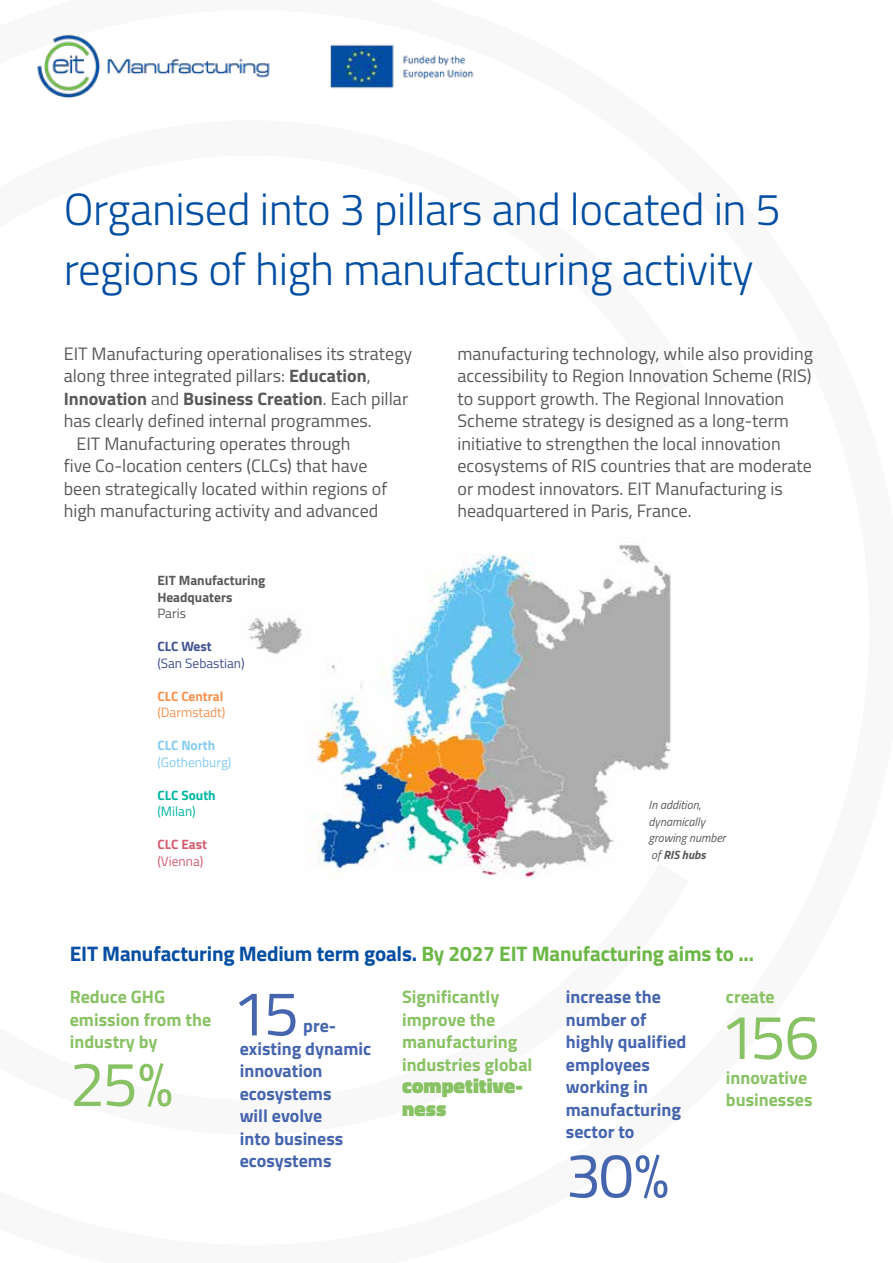
<style>
.page{position:relative;width:893px;height:1263px;background:#fff}
.page>*{position:absolute;margin:0;border:0;box-sizing:border-box;transform-origin:0 0}
.t1{font:63px "Titillium";color:#89c264}
.t2{font:63px "Titillium";color:#4665af}
.t3{font:300 45px/60px "Titillium";letter-spacing:-.01em;color:#034ea2}
.t4{font:700 21px "Titillium";letter-spacing:-.01em;color:#034ea2}
.t5{font:900 21px/22.5px "Titillium";color:#89c264}
.t6{font:18px/22.5px "Titillium";color:#58595b}
.t7{font:700 18px/22.5px "Titillium";color:#4665af}
.t8{font:700 18px/22.5px "Titillium";color:#89c264}
.t9{font:700 18px "Titillium";color:#58595b}
.t10{font:700 13.5px/16.5px "Titillium";color:#58595b}
.t11{font:13.5px "Titillium";color:#40518e}
.t12{font:13.5px "Titillium";color:#84ccf1}
.t13{font:13.5px "Titillium";color:#f7914f}
.t14{font:700 13.5px "Titillium";color:#f7914f}
.t15{font:700 13.5px "Titillium";color:#84ccf1}
.t16{font:700 13.5px "Titillium";color:#00b6a1}
.t17{font:13.5px "Titillium";color:#d25c70}
.t18{font:700 13.5px "Titillium";color:#40518e}
.t19{font:13.5px "Titillium";color:#00b6a1}
.t20{font:700 13.5px "Titillium";color:#d25c70}
.t21{font:13.5px "Titillium";color:#58595b}
.t22{font:italic 12px/16.5px "Titillium";color:#58595b}
.s1{font-weight:700}
.s2{font-weight:400}
.s3{color:#6bb745}
</style>
<div class="page">
<svg style="left:248px;top:544px;width:423px;height:335px"></svg>
<img style="left:37px;top:34px;width:437px;height:64px">
<h2 class="t3" style="left:64px;top:177px;width:718px">Organised into 3 pillars and located in 5 regions of high manufacturing activity</h2>
<p class="t6" style="left:64px;top:341px;width:350px">EIT Manufacturing operationalises its strategy</p>
<p class="t6" style="left:64px;top:364px;width:308px">along three integrated pillars: <span class="s1">Education</span>,</p>
<p class="t9" style="left:64px;top:385px;width:346px">Innovation <span class="s2">and</span> Business Creation<span class="s2">. Each pillar</span></p>
<p class="t6" style="left:64px;top:409px;width:309px">has clearly defined internal programmes.</p>
<p class="t6" style="left:77px;top:431px;width:275px">EIT Manufacturing operates through</p>
<p class="t6" style="left:64px;top:454px;width:305px">five Co-location centers (CLCs) that have</p>
<p class="t6" style="left:64px;top:476px;width:325px">been strategically located within regions of</p>
<p class="t6" style="left:64px;top:499px;width:316px">high manufacturing activity and advanced</p>
<p class="t10" style="left:157px;top:571px;width:110px">EIT Manufacturing<br>Headquaters</p>
<p class="t21" style="left:157px;top:603px;width:30px">Paris</p>
<p class="t18" style="left:157px;top:636px;width:56px">CLC West</p>
<p class="t11" style="left:157px;top:653px;width:89px">(San Sebastian)</p>
<p class="t14" style="left:157px;top:685px;width:68px">CLC Central</p>
<p class="t13" style="left:157px;top:702px;width:70px">(Darmstadt)</p>
<p class="t15" style="left:157px;top:735px;width:59px">CLC North</p>
<p class="t12" style="left:157px;top:752px;width:76px">(Gothenburg)</p>
<p class="t16" style="left:157px;top:784px;width:60px">CLC South</p>
<p class="t19" style="left:157px;top:801px;width:40px">(Milan)</p>
<p class="t20" style="left:157px;top:834px;width:51px">CLC East</p>
<p class="t17" style="left:157px;top:851px;width:48px">(Vienna)</p>
<p class="t6" style="left:458px;top:341px;width:357px">manufacturing technology, while also providing accessibility to Region Innovation Scheme (RIS) to support growth. The Regional Innovation Scheme strategy is designed as a long-term initiative to strengthen the local innovation ecosystems of RIS countries that are moderate or modest innovators. EIT Manufacturing is headquartered in Paris, France.</p>
<p class="t22" style="left:649px;top:796px;width:79px">In addition, dynamically growing number of <span class="s1">RIS hubs</span></p>
<p class="t4" style="left:70px;top:938px;width:686px">EIT Manufacturing Medium term goals. <span class="s3">By 2027 EIT Manufacturing aims to ...</span></p>
<p class="t8" style="left:70px;top:984px;width:143px">Reduce GHG emission from the industry by</p>
<p class="t7" style="left:566px;top:984px;width:122px">increase the number of highly qualified employees working in manufacturing sector to</p>
<p class="t8" style="left:402px;top:984px;width:132px">Significantly improve the manufacturing industries global</p>
<p class="t5" style="left:402px;top:1074px;width:122px">competitive&shy;ness</p>
<p class="t8" style="left:726px;top:984px;width:50px">create</p>
<h1 class="t2" style="left:232px;top:967px;width:68px">15</h1>
<h1 class="t1" style="left:720px;top:991px;width:101px">156</h1>
<p class="t7" style="left:240px;top:1014px;width:133px;text-indent:64px">pre&shy;existing dynamic innovation ecosystems<br>will evolve<br>into business ecosystems</p>
<h1 class="t1" style="left:70px;top:1038px;width:105px">25%</h1>
<p class="t8" style="left:726px;top:1065px;width:88px">innovative businesses</p>
<h1 class="t2" style="left:566px;top:1129px;width:105px">30%</h1>
</div>
